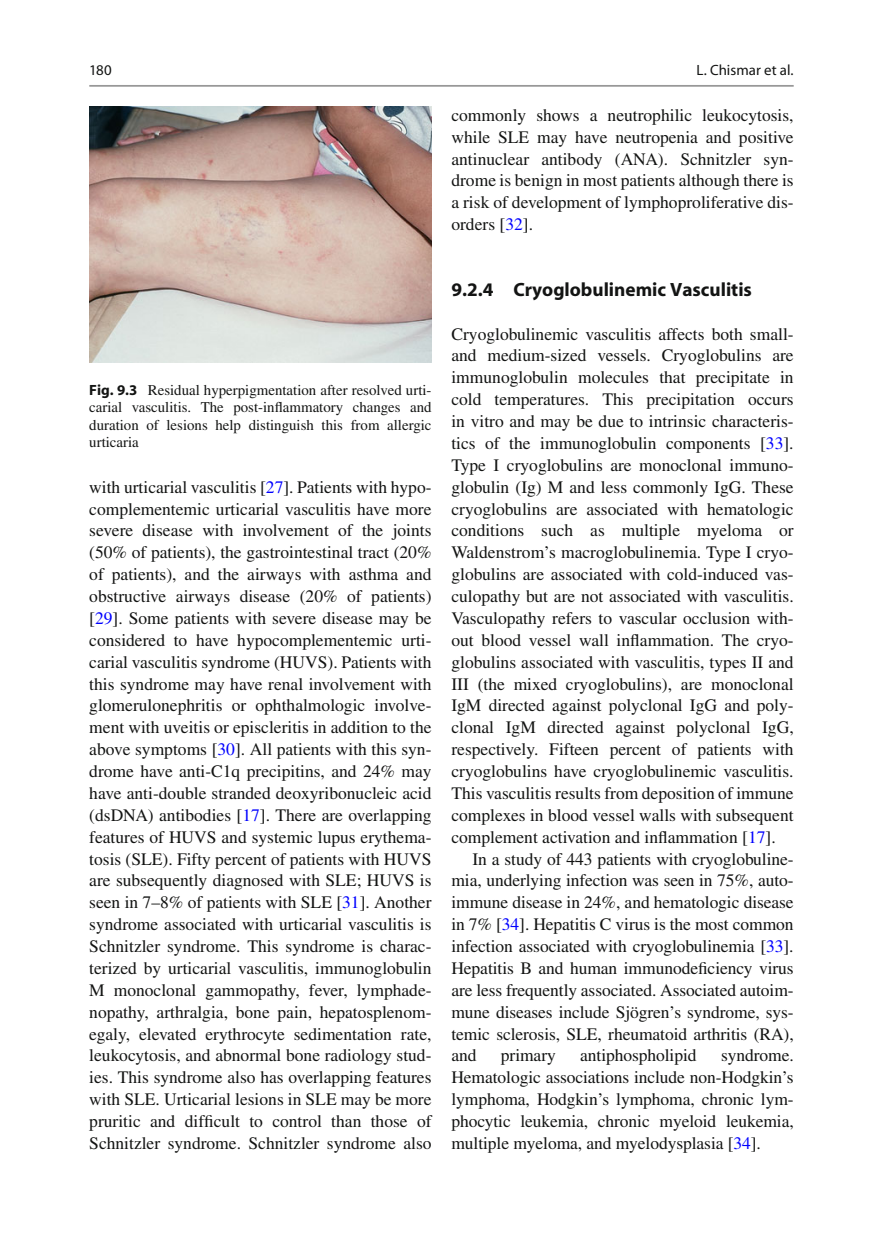
<style>
.page{position:relative;width:883px;height:1260px;background:#fff}
.page>*{position:absolute;margin:0;border:0;box-sizing:border-box;transform-origin:0 0}
.t1{font:700 19.25px "Myriad";color:#131413}
.t2{font:17.5px/21.9px "Times";color:#131413;text-align:justify}
.t3{font:14.88px/17.5px "Times";color:#131413;text-align:justify}
.t4{font:14.88px "Myriad";color:#131413}
.s1{color:#00f}
.s2{font-family:"Myriad";font-weight:700}
</style>
<div class="page">
<hr style="left:89px;top:85px;width:705px;height:2px;background:#989898">
<img style="left:89px;top:106px;width:343px;height:257px">
<p class="t4" style="left:89px;top:64px;width:24px">180</p>
<p class="t4" style="left:696px;top:64px;width:99px">L. Chismar et al.</p>
<p class="t2" style="left:451px;top:106px;width:344px">commonly shows a neutrophilic leukocytosis, while SLE may have neutropenia and positive antinuclear antibody (ANA). Schnitzler syn&shy;drome is benign in most patients although there is a risk of development of lymphoproliferative dis&shy;orders [ <span class="s1">32</span> ] .</p>
<p class="t3" style="left:89px;top:382px;width:344px"><span class="s2">Fig. 9.3</span> Residual hyperpigmentation after resolved urti&shy;carial vasculitis. The post-in fl ammatory changes and duration of lesions help distinguish this from allergic urticaria</p>
<p class="t2" style="left:89px;top:478px;width:344px">with urticarial vasculitis [ <span class="s1">27</span> ] . Patients with hypo&shy;complementemic urticarial vasculitis have more severe disease with involvement of the joints (50% of patients), the gastrointestinal tract (20% of patients), and the airways with asthma and obstructive airways disease (20% of patients) [ <span class="s1">29</span> ] . Some patients with severe disease may be considered to have hypocomplementemic urti&shy;carial vasculitis syndrome (HUVS). Patients with this syndrome may have renal involvement with glomerulonephritis or ophthalmologic involve&shy;ment with uveitis or episcleritis in addition to the above symptoms [ <span class="s1">30</span> ] . All patients with this syn&shy;drome have anti-C1q precipitins, and 24% may have anti-double stranded deoxyribonucleic acid (dsDNA) antibodies [ <span class="s1">17</span> ] . There are overlapping features of HUVS and systemic lupus erythema&shy;tosis (SLE). Fifty percent of patients with HUVS are subsequently diagnosed with SLE; HUVS is seen in 7–8% of patients with SLE [ <span class="s1">31</span> ] . Another syndrome associated with urticarial vasculitis is Schnitzler syndrome. This syndrome is charac&shy;terized by urticarial vasculitis, immunoglobulin M monoclonal gammopathy, fever, lymphade&shy;nopathy, arthralgia, bone pain, hepatosplenom&shy;egaly, elevated erythrocyte sedimentation rate, leukocytosis, and abnormal bone radiology stud&shy;ies. This syndrome also has overlapping features with SLE. Urticarial lesions in SLE may be more pruritic and dif fi cult to control than those of Schnitzler syndrome. Schnitzler syndrome also</p>
<p class="t1" style="left:451px;top:282px;width:302px">9.2.4 Cryoglobulinemic Vasculitis</p>
<p class="t2" style="left:451px;top:324px;width:344px">Cryoglobulinemic vasculitis affects both small&shy;and medium-sized vessels. Cryoglobulins are immunoglobulin molecules that precipitate in cold temperatures. This precipitation occurs in vitro and may be due to intrinsic characteris&shy;tics of the immunoglobulin components [ <span class="s1">33</span> ] .<br>Type I cryoglobulins are monoclonal immuno&shy;globulin (Ig) M and less commonly IgG. These cryoglobulins are associated with hematologic conditions such as multiple myeloma or Waldenstrom’s macroglobulinemia. Type I cryo&shy;globulins are associated with cold-induced vas&shy;culopathy but are not associated with vasculitis.<br>Vasculopathy refers to vascular occlusion with&shy;out blood vessel wall in fl ammation. The cryo&shy;globulins associated with vasculitis, types II and III (the mixed cryoglobulins), are monoclonal IgM directed against polyclonal IgG and poly&shy;clonal IgM directed against polyclonal IgG, respectively. Fifteen percent of patients with cryoglobulins have cryoglobulinemic vasculitis.<br>This vasculitis results from deposition of immune complexes in blood vessel walls with subsequent complement activation and in fl ammation [ <span class="s1">17</span> ] .</p>
<p class="t2" style="left:451px;top:849px;width:344px;text-indent:21px">In a study of 443 patients with cryoglobuline&shy;mia, underlying infection was seen in 75%, auto&shy;immune disease in 24%, and hematologic disease in 7% [ <span class="s1">34</span> ] . Hepatitis C virus is the most common infection associated with cryoglobulinemia [ <span class="s1">33</span> ] .<br>Hepatitis B and human immunode fi ciency virus are less frequently associated. Associated autoim&shy;mune diseases include Sjögren’s syndrome, sys&shy;temic sclerosis, SLE, rheumatoid arthritis (RA), and</p>
<p class="t2" style="left:451px;top:1046px;width:344px;text-indent:270px">syndrome.<br>Hematologic associations include non-Hodgkin’s lymphoma, Hodgkin’s lymphoma, chronic lym&shy;phocytic leukemia, chronic myeloid leukemia, multiple myeloma, and myelodysplasia [ <span class="s1">34</span> ] .</p>
<p class="t2" style="left:501px;top:1046px;width:56px">primary</p>
<p class="t2" style="left:580px;top:1046px;width:118px">antiphospholipid</p>
</div>
